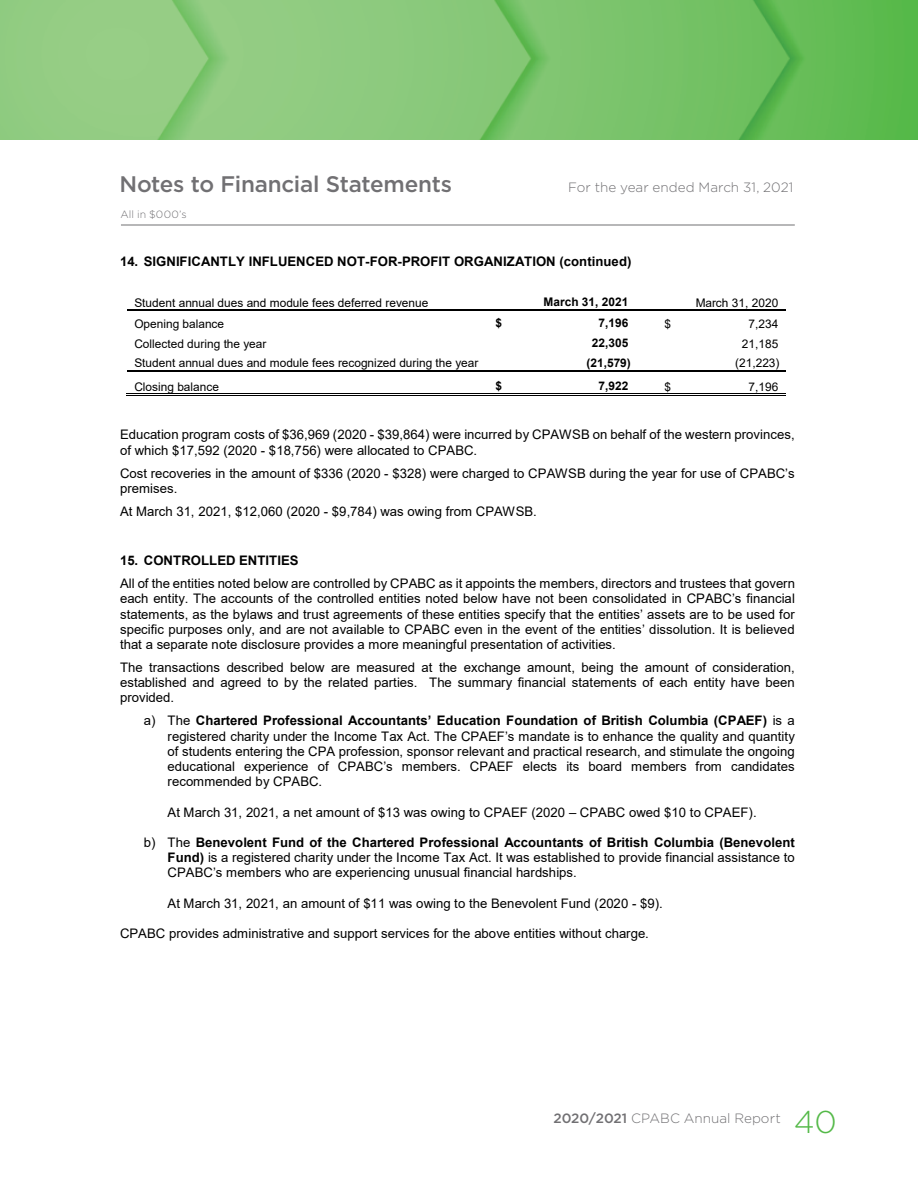
<style>
.page{position:relative;width:918px;height:1188px;background:#fff}
.page>*{position:absolute;margin:0;border:0;box-sizing:border-box;transform-origin:0 0}
.t1{font:300 31.5px "Gotham";color:#54b948}
.t2{font:500 22.5px "Gotham";letter-spacing:-.01em;color:#717073}
.t3{font:300 13.5px "Gotham";letter-spacing:.005em;color:#717073}
.t4{font:13.2px/15.1px "Arial";color:#000;text-align:justify}
.t5{font:700 13.2px "Arial";color:#000}
.t6{font:11.85px "Arial";letter-spacing:.005em;color:#000}
.t7{font:700 11.85px "Arial";letter-spacing:.005em;color:#000}
.t8{font:300 10.5px "Gotham";color:#717073}
.s1{font-weight:700}
.s2{font-weight:500}
</style>
<div class="page">
<img style="left:0;top:0;width:918px;height:140px">
<hr style="left:127px;top:309px;width:361px;height:2px;background:#000">
<hr style="left:490px;top:309px;width:22px;height:2px;background:#000">
<hr style="left:513px;top:309px;width:122px;height:2px;background:#000">
<hr style="left:637px;top:309px;width:41px;height:2px;background:#000">
<hr style="left:680px;top:309px;width:105px;height:2px;background:#000">
<hr style="left:127px;top:370px;width:361px;height:1px;background:#000">
<svg style="left:488px;top:370px;width:25px;height:1px"></svg>
<hr style="left:513px;top:370px;width:122px;height:1px;background:#000">
<hr style="left:637px;top:370px;width:41px;height:1px;background:#000">
<hr style="left:680px;top:370px;width:105px;height:1px;background:#000">
<hr style="left:126px;top:395px;width:362px;height:1px;background:#000">
<hr style="left:126px;top:393px;width:362px;height:1px;background:#000">
<svg style="left:488px;top:393px;width:26px;height:3px"></svg>
<hr style="left:514px;top:395px;width:121px;height:1px;background:#000">
<hr style="left:514px;top:393px;width:121px;height:1px;background:#000">
<hr style="left:637px;top:395px;width:41px;height:1px;background:#000">
<hr style="left:637px;top:393px;width:41px;height:1px;background:#000">
<hr style="left:680px;top:395px;width:105px;height:1px;background:#000">
<hr style="left:680px;top:393px;width:105px;height:1px;background:#000">
<hr style="left:121px;top:225px;width:674px;height:1px;background:#717073">
<h2 class="t2" style="left:119px;top:169px;width:334px">Notes to Financial Statements</h2>
<p class="t3" style="left:568px;top:178px;width:227px">For the year ended March 31, 2021</p>
<p class="t8" style="left:121px;top:207px;width:68px">All in $000’s</p>
<p class="t5" style="left:120px;top:252px;width:513px">14. SIGNIFICANTLY INFLUENCED NOT-FOR-PROFIT ORGANIZATION (continued)</p>
<p class="t6" style="left:134px;top:294px;width:296px">Student annual dues and module fees deferred revenue</p>
<p class="t7" style="left:544px;top:294px;width:86px">March 31, 2021</p>
<p class="t6" style="left:696px;top:294px;width:84px">March 31, 2020</p>
<p class="t6" style="left:134px;top:315px;width:91px">Opening balance</p>
<p class="t7" style="left:495px;top:315px;width:8px">$</p>
<p class="t7" style="left:598px;top:315px;width:31px">7,196</p>
<p class="t6" style="left:665px;top:315px;width:8px">$</p>
<p class="t6" style="left:748px;top:315px;width:31px">7,234</p>
<p class="t6" style="left:134px;top:335px;width:134px">Collected during the year</p>
<p class="t7" style="left:592px;top:335px;width:38px">22,305</p>
<p class="t6" style="left:742px;top:335px;width:38px">21,185</p>
<p class="t6" style="left:134px;top:355px;width:346px">Student annual dues and module fees recognized during the year</p>
<p class="t7" style="left:587px;top:355px;width:46px">(21,579)</p>
<p class="t6" style="left:735px;top:355px;width:46px">(21,223)</p>
<p class="t6" style="left:134px;top:378px;width:86px">Closing balance</p>
<p class="t7" style="left:495px;top:378px;width:8px">$</p>
<p class="t7" style="left:598px;top:378px;width:31px">7,922</p>
<p class="t6" style="left:665px;top:378px;width:8px">$</p>
<p class="t6" style="left:748px;top:378px;width:31px">7,196</p>
<p class="t4" style="left:120px;top:427px;width:676px">Education program costs of $36,969 (2020 - $39,864) were incurred by CPAWSB on behalf of the western provinces, of which $17,592 (2020 - $18,756) were allocated to CPABC.</p>
<p class="t4" style="left:120px;top:465px;width:676px">Cost recoveries in the amount of $336 (2020 - $328) were charged to CPAWSB during the year for use of CPABC’s premises.</p>
<p class="t4" style="left:120px;top:504px;width:418px">At March 31, 2021, $12,060 (2020 - $9,784) was owing from CPAWSB.</p>
<p class="t5" style="left:120px;top:551px;width:180px">15. CONTROLLED ENTITIES</p>
<p class="t4" style="left:120px;top:576px;width:676px">All of the entities noted below are controlled by CPABC as it appoints the members, directors and trustees that govern each entity. The accounts of the controlled entities noted below have not been consolidated in CPABC’s financial statements, as the bylaws and trust agreements of these entities specify that the entities’ assets are to be used for specific purposes only, and are not available to CPABC even in the event of the entities’ dissolution. It is believed that a separate note disclosure provides a more meaningful presentation of activities.</p>
<p class="t4" style="left:120px;top:660px;width:676px">The transactions described below are measured at the exchange amount, being the amount of consideration, established and agreed to by the related parties. The summary financial statements of each entity have been provided.</p>
<p class="t4" style="left:168px;top:713px;width:629px;text-indent:-24px">a) The <span class="s1">Chartered Professional Accountants’ Education Foundation of British Columbia (CPAEF)</span> is a registered charity under the Income Tax Act. The CPAEF’s mandate is to enhance the quality and quantity of students entering the CPA profession, sponsor relevant and practical research, and stimulate the ongoing educational experience of CPABC’s members. CPAEF elects its board members from candidates recommended by CPABC.</p>
<p class="t4" style="left:168px;top:804px;width:591px">At March 31, 2021, a net amount of $13 was owing to CPAEF (2020 – CPABC owed $10 to CPAEF).</p>
<p class="t4" style="left:168px;top:835px;width:629px;text-indent:-24px">b) The <span class="s1">Benevolent Fund of the Chartered Professional Accountants of British Columbia (Benevolent Fund)</span> is a registered charity under the Income Tax Act. It was established to provide financial assistance to CPABC’s members who are experiencing unusual financial hardships.</p>
<p class="t4" style="left:168px;top:895px;width:497px">At March 31, 2021, an amount of $11 was owing to the Benevolent Fund (2020 - $9).</p>
<p class="t4" style="left:120px;top:926px;width:530px">CPABC provides administrative and support services for the above entities without charge.</p>
<p class="t3" style="left:553px;top:1109px;width:229px"><span class="s2">2020/2021</span> CPABC Annual Report</p>
<h1 class="t1" style="left:794px;top:1102px;width:44px">40</h1>
</div>
